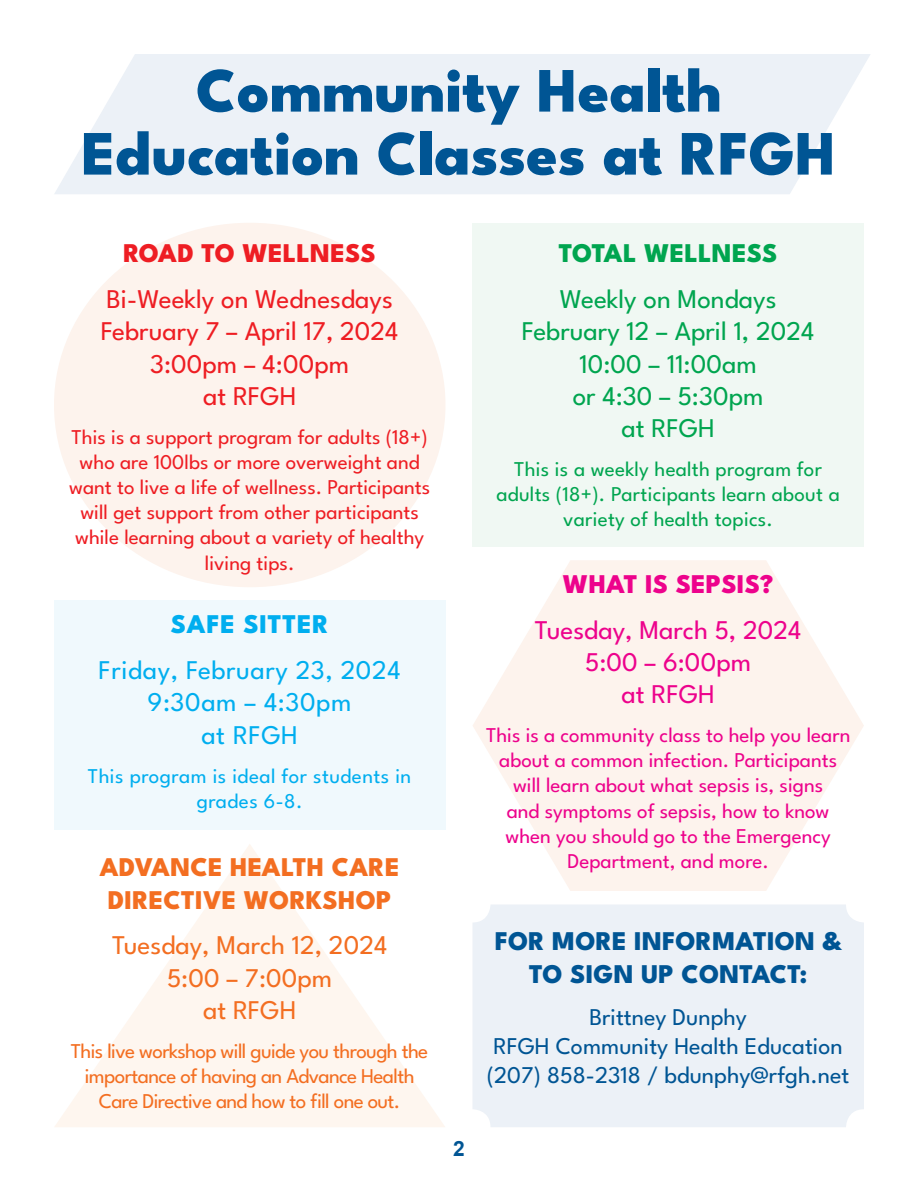
<style>
.page{position:relative;width:918px;height:1188px;background:#fff}
.page>*{position:absolute;margin:0;border:0;box-sizing:border-box;transform-origin:0 0}
.Headline{font:800 63px/63px "League Spartan";color:#005594;text-align:center}
.t1{font:27px "League Spartan";color:#00a54f}
.t2{font:27px "League Spartan";color:#ee1d23}
.t3{font:27px "League Spartan";letter-spacing:.02em;color:#00aeef}
.t4{font:27px "League Spartan";color:#f36e21}
.t5{font:27px "League Spartan";color:#ed028c}
.t6{font:800 27px/32.4px "League Spartan";letter-spacing:.005em;color:#005594;text-align:center}
.t7{font:800 27px "League Spartan";letter-spacing:.005em;color:#f36e21}
.t8{font:800 27px "League Spartan";letter-spacing:.005em;color:#ee1d23}
.t9{font:800 27px "League Spartan";letter-spacing:.005em;color:#00a54f}
.t10{font:800 27px "League Spartan";letter-spacing:.005em;color:#ed028c}
.t11{font:800 27px "League Spartan";letter-spacing:.025em;color:#00aeef}
.t12{font:24px "League Spartan";color:#005594}
.t13{font:21px/25.2px "League Spartan";color:#ee1d23;text-align:center}
.t14{font:21px/25.2px "League Spartan";color:#ed028c;text-align:center}
.t15{font:21px/25.2px "League Spartan";letter-spacing:-.03em;color:#f36e21;text-align:center}
.t16{font:21px/25.2px "League Spartan";letter-spacing:.01em;color:#00a54f;text-align:center}
.t17{font:21px/25.2px "League Spartan";letter-spacing:.02em;color:#00aeef;text-align:center}
.t18{font:700 21px "Arial";color:#005594}
</style>
<div class="page">
<svg style="left:54px;top:54px;width:816px;height:140px;background:#edf2f7"></svg>
<div style="left:54px;top:223px;width:392px;height:364px;background:#fdf3ed;border-radius:50%"></div>
<div style="left:472px;top:223px;width:392px;height:324px;background:#f0f8f3"></div>
<div style="left:54px;top:601px;width:392px;height:229px;background:#f0f9fd"></div>
<svg style="left:473px;top:560px;width:391px;height:331px;fill:#fdf3ed"></svg>
<svg style="left:55px;top:844px;width:390px;height:283px;fill:#fef7f1"></svg>
<div style="left:472px;top:904px;width:392px;height:223px;background:#ecf1f7;border-radius:18px"></div>
<p class="Headline" style="left:82px;top:54px;width:756px">Community Health<br>Education Classes at RFGH</p>
<p class="t8" style="left:123px;top:231px;width:254px">ROAD TO WELLNESS</p>
<p class="t2" style="left:107px;top:278px;width:288px">Bi-Weekly on Wednesdays</p>
<p class="t2" style="left:101px;top:311px;width:299px">February 7 – April 17, 2024</p>
<p class="t2" style="left:150px;top:343px;width:201px">3:00pm – 4:00pm</p>
<p class="t2" style="left:203px;top:376px;width:95px">at RFGH</p>
<p class="t13" style="left:69px;top:422px;width:363px">This is a support program for adults (18+) who are 100lbs or more overweight and want to live a life of wellness. Participants will get support from other participants while learning about a variety of healthy living tips.</p>
<p class="t11" style="left:171px;top:603px;width:160px">SAFE SITTER</p>
<p class="t3" style="left:99px;top:650px;width:304px">Friday, February 23, 2024</p>
<p class="t3" style="left:148px;top:682px;width:206px">9:30am – 4:30pm</p>
<p class="t3" style="left:201px;top:714px;width:98px">at RFGH</p>
<p class="t17" style="left:88px;top:761px;width:325px">This program is ideal for students in grades 6-8.</p>
<p class="t9" style="left:559px;top:231px;width:220px">TOTAL WELLNESS</p>
<p class="t1" style="left:560px;top:278px;width:218px">Weekly on Mondays</p>
<p class="t1" style="left:522px;top:311px;width:294px">February 12 – April 1, 2024</p>
<p class="t1" style="left:580px;top:343px;width:179px">10:00 – 11:00am</p>
<p class="t1" style="left:573px;top:376px;width:192px">or 4:30 – 5:30pm</p>
<p class="t1" style="left:622px;top:408px;width:95px">at RFGH</p>
<p class="t16" style="left:496px;top:455px;width:345px">This is a weekly health program for adults (18+). Participants learn about a variety of health topics.</p>
<p class="t10" style="left:563px;top:562px;width:212px">WHAT IS SEPSIS?</p>
<p class="t5" style="left:535px;top:609px;width:268px">Tuesday, March 5, 2024</p>
<p class="t5" style="left:585px;top:642px;width:168px">5:00 – 6:00pm</p>
<p class="t5" style="left:622px;top:674px;width:95px">at RFGH</p>
<p class="t14" style="left:486px;top:721px;width:366px">This is a community class to help you learn about a common infection. Participants will learn about what sepsis is, signs<br>and symptoms of sepsis, how to know when you should go to the Emergency</p>
<p class="t7" style="left:100px;top:846px;width:301px">ADVANCE HEALTH CARE</p>
<p class="t14" style="left:567px;top:847px;width:203px">Department, and more.</p>
<p class="t7" style="left:108px;top:878px;width:285px">DIRECTIVE WORKSHOP</p>
<p class="t4" style="left:112px;top:925px;width:277px">Tuesday, March 12, 2024</p>
<p class="t4" style="left:167px;top:957px;width:167px">5:00 – 7:00pm</p>
<p class="t4" style="left:203px;top:990px;width:95px">at RFGH</p>
<p class="t15" style="left:71px;top:1036px;width:359px">This live workshop will guide you through the importance of having an Advance Health<br>Care Directive and how to fill one out.</p>
<p class="t6" style="left:495px;top:923px;width:348px">FOR MORE INFORMATION &amp;<br>TO SIGN UP CONTACT:</p>
<p class="t12" style="left:589px;top:999px;width:159px">Brittney Dunphy</p>
<p class="t12" style="left:494px;top:1028px;width:351px">RFGH Community Health Education</p>
<p class="t12" style="left:487px;top:1057px;width:364px">(207) 858-2318 / bdunphy@rfgh.net</p>
<p class="t18" style="left:453px;top:1134px;width:13px">2</p>
</div>
